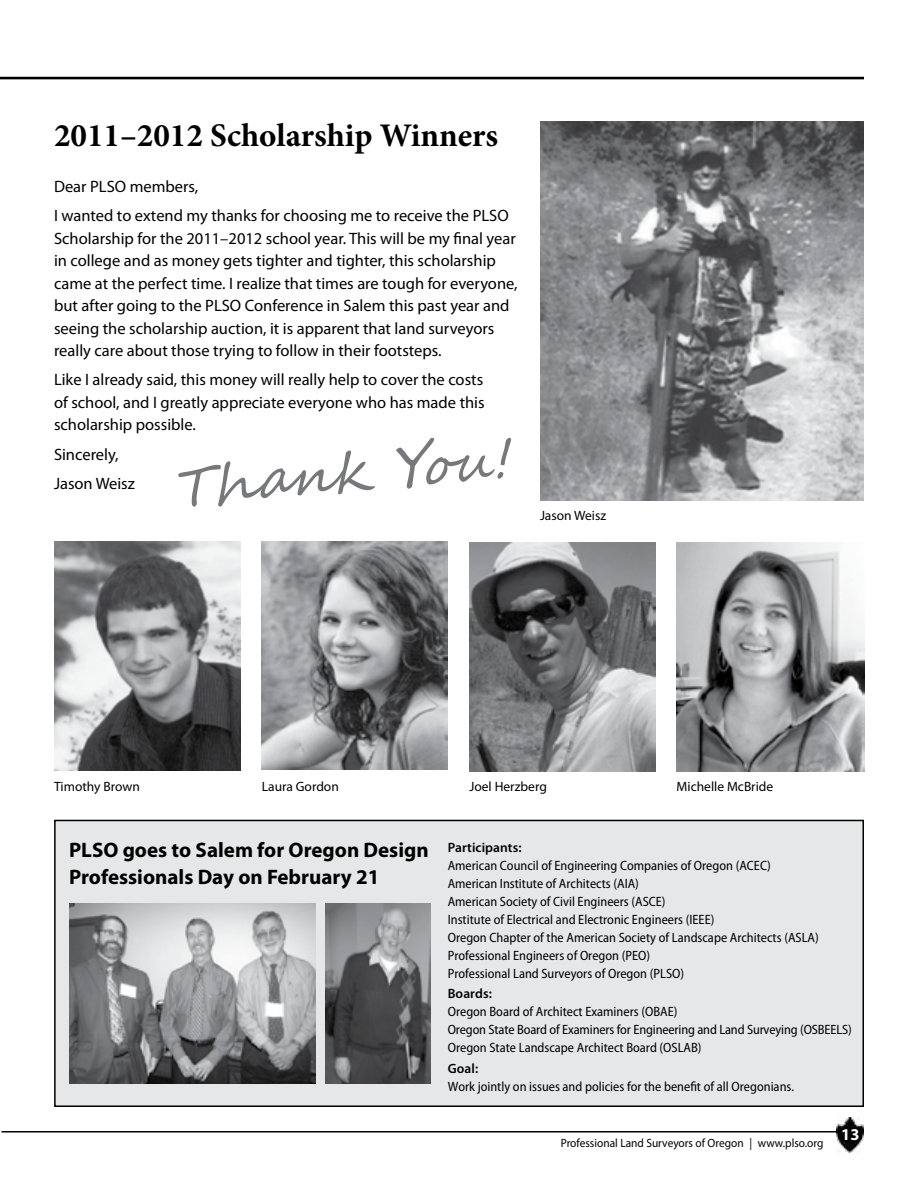
<style>
.page{position:relative;width:918px;height:1188px;background:#fff}
.page>*{position:absolute;margin:0;border:0;box-sizing:border-box;transform-origin:0 0}
.t1{font:italic 55.5px "Segoe Script";color:#77787b}
.t2{font:700 33px "Minion Pro";color:#000}
.t3{font:700 21px/27px "Myriad Pro";color:#000}
.t4{font:16.5px/22.5px "Myriad Pro";color:#000}
.t5{font:700 16.5px "Myriad Pro";color:#fff}
.t6{font:semi-condensed 13.5px/18px "Myriad Pro";color:#000}
.t7{font:13.5px "Myriad Pro";color:#000}
.t8{font:600 13.5px "Myriad Pro";letter-spacing:.005em;color:#000}
.t9{font:12px "Myriad Pro";color:#000;scale:.95 1}
</style>
<div class="page">
<img style="left:837px;top:1118px;width:27px;height:34px">
<hr style="left:2px;top:1131px;width:838px;height:2px;background:#000">
<img style="left:540px;top:122px;width:324px;height:378px">
<img style="left:469px;top:543px;width:187px;height:229px">
<img style="left:262px;top:541px;width:186px;height:229px">
<img style="left:677px;top:543px;width:187px;height:229px">
<img style="left:54px;top:541px;width:186px;height:229px">
<hr style="left:0;top:77px;width:864px;height:2px;background:#000">
<div style="left:55px;top:820px;width:808px;height:286px;background:#e6e7e8"></div>
<div style="left:54px;top:820px;width:810px;height:287px;border:2px solid #000"></div>
<img style="left:325px;top:903px;width:105px;height:181px">
<img style="left:69px;top:903px;width:247px;height:181px">
<h2 class="t2" style="left:54px;top:112px;width:446px">2011–2012 Scholarship Winners</h2>
<p class="t4" style="left:54px;top:171px;width:456px;line-height:29.2px">Dear PLSO members,<br>I wanted to extend my thanks for choosing me to receive the PLSO</p>
<p class="t4" style="left:54px;top:227px;width:465px">Scholarship for the 2011–2012 school year. This will be my final year in college and as money gets tighter and tighter, this scholarship came at the perfect time. I realize that times are tough for everyone, but after going to the PLSO Conference in Salem this past year and seeing the scholarship auction, it is apparent that land surveyors really care about those trying to follow in their footsteps.</p>
<p class="t4" style="left:54px;top:368px;width:432px;text-align:justify">Like I already said, this money will really help to cover the costs of school, and I greatly appreciate everyone who has made this scholarship possible.</p>
<p class="t4" style="left:54px;top:439px;width:82px;line-height:29.2px">Sincerely,<br>Jason Weisz</p>
<h1 class="t1" style="left:169px;top:443px;width:339px;rotate:-5deg">Thank You!</h1>
<p class="t7" style="left:540px;top:508px;width:68px">Jason Weisz</p>
<p class="t7" style="left:54px;top:778px;width:87px">Timothy Brown</p>
<p class="t7" style="left:262px;top:778px;width:79px">Laura Gordon</p>
<p class="t7" style="left:469px;top:778px;width:79px">Joel Herzberg</p>
<p class="t7" style="left:677px;top:778px;width:98px">Michelle McBride</p>
<p class="t3" style="left:69px;top:836px;width:361px">PLSO goes to Salem for Oregon Design<br>Professionals Day on February 21</p>
<p class="t8" style="left:448px;top:838px;width:75px">Participants:</p>
<p class="t6" style="left:448px;top:856px;width:373px">American Council of Engineering Companies of Oregon (ACEC)<br>American Institute of Architects (AIA)<br>American Society of Civil Engineers (ASCE)<br>Institute of Electrical and Electronic Engineers (IEEE)<br>Oregon Chapter of the American Society of Landscape Architects (ASLA)<br>Professional Engineers of Oregon (PEO)<br>Professional Land Surveyors of Oregon (PLSO)</p>
<p class="t8" style="left:448px;top:985px;width:46px">Boards:</p>
<p class="t6" style="left:448px;top:1003px;width:406px">Oregon Board of Architect Examiners (OBAE)<br>Oregon State Board of Examiners for Engineering and Land Surveying (OSBEELS)<br>Oregon State Landscape Architect Board (OSLAB)</p>
<p class="t8" style="left:448px;top:1060px;width:32px">Goal:</p>
<p class="t6" style="left:448px;top:1078px;width:348px">Work jointly on issues and policies for the benefit of all Oregonians.</p>
<p class="t9" style="left:561px;top:1136px;width:278px">Professional Land Surveyors of Oregon | www.plso.org</p>
<p class="t5" style="left:841px;top:1123px;width:20px">13</p>
</div>
